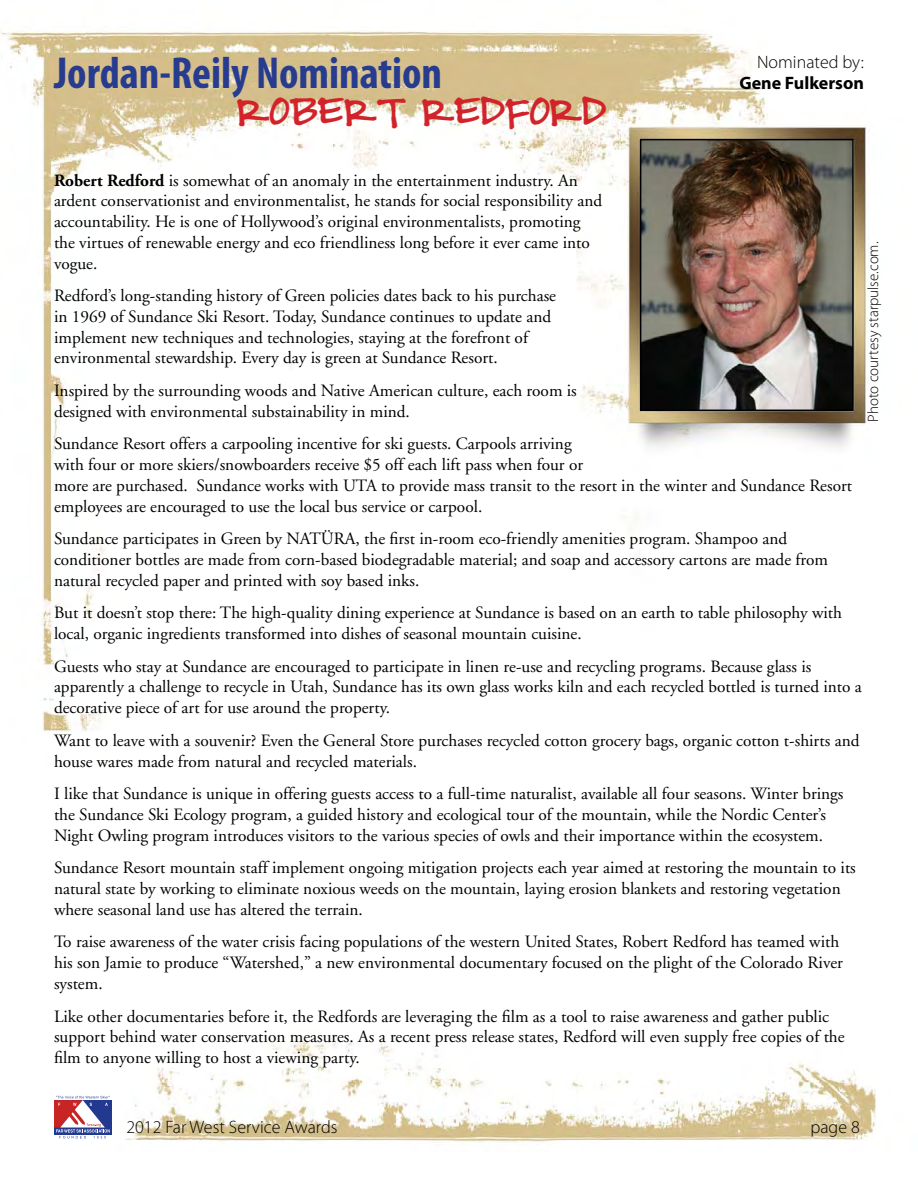
<style>
.page{position:relative;width:918px;height:1188px;background:#fff}
.page>*{position:absolute;margin:0;border:0;box-sizing:border-box;transform-origin:0 0}
.t1{font:700 condensed 45px "Myriad Pro";color:#273c8e}
.t2{font:32.4px "Pea Sarahloo";color:#d2232a;scale:.83 1}
.t3{font:300 18px "Myriad Pro";color:#000}
.t4{font:700 18px "Myriad Pro";color:#000}
.t5{font:17.25px/20.7px "Adobe Garamond";color:#000}
.t6{font:300 15px "Myriad Pro";color:#000}
.s1{font-weight:700}
</style>
<div class="page">
<img style="left:0;top:28px;width:876px;height:1115px">
<div style="left:54px;top:1100px;width:58px;height:34px;background:#233990"></div>
<svg style="left:54px;top:1096px;width:56px;height:42px"></svg>
<img style="left:643px;top:142px;width:208px;height:266px">
<div style="left:640px;top:139px;width:214px;height:272px;border:2px solid #000"></div>
<h1 class="t1" style="left:54px;top:45px;width:390px">Jordan-Reily Nomination</h1>
<h2 class="t2" style="left:237px;top:88px;width:447px">ROBERT REDFORD</h2>
<p class="t3" style="left:757px;top:51px;width:108px">Nominated by:</p>
<p class="t4" style="left:739px;top:71px;width:126px">Gene Fulkerson</p>
<p class="t5" style="left:54px;top:170px;width:550px"><span class="s1">Robert Redford</span> is somewhat of an anomaly in the entertainment industry. An ardent conservationist and environmentalist, he stands for social responsibility and accountability. He is one of Hollywood’s original environmentalists, promoting the virtues of renewable energy and eco friendliness long before it ever came into vogue.</p>
<p class="t5" style="left:54px;top:286px;width:504px">Redford’s long-standing history of Green policies dates back to his purchase in 1969 of Sundance Ski Resort. Today, Sundance continues to update and implement new techniques and technologies, staying at the forefront of environmental stewardship. Every day is green at Sundance Resort.</p>
<p class="t5" style="left:54px;top:381px;width:524px">Inspired by the surrounding woods and Native American culture, each room is designed with environmental substainability in mind.</p>
<p class="t5" style="left:54px;top:434px;width:800px">Sundance Resort offers a carpooling incentive for ski guests. Carpools arriving<br>with four or more skiers/snowboarders receive $5 off each lift pass when four or<br>more are purchased. Sundance works with UTA to provide mass transit to the resort in the winter and Sundance Resort employees are encouraged to use the local bus service or carpool.</p>
<p class="t5" style="left:54px;top:529px;width:776px">Sundance participates in Green by NATÜRA, the first in-room eco-friendly amenities program. Shampoo and conditioner bottles are made from corn-based biodegradable material; and soap and accessory cartons are made from natural recycled paper and printed with soy based inks.</p>
<p class="t5" style="left:54px;top:603px;width:790px">But it doesn’t stop there: The high-quality dining experience at Sundance is based on an earth to table philosophy with local, organic ingredients transformed into dishes of seasonal mountain cuisine.</p>
<p class="t5" style="left:54px;top:656px;width:809px">Guests who stay at Sundance are encouraged to participate in linen re-use and recycling programs. Because glass is apparently a challenge to recycle in Utah, Sundance has its own glass works kiln and each recycled bottled is turned into a decorative piece of art for use around the property.</p>
<p class="t5" style="left:54px;top:730px;width:807px">Want to leave with a souvenir? Even the General Store purchases recycled cotton grocery bags, organic cotton t-shirts and house wares made from natural and recycled materials.</p>
<p class="t5" style="left:54px;top:784px;width:791px">I like that Sundance is unique in offering guests access to a full-time naturalist, available all four seasons. Winter brings the Sundance Ski Ecology program, a guided history and ecological tour of the mountain, while the Nordic Center’s<br>Night Owling program introduces visitors to the various species of owls and their importance within the ecosystem.</p>
<p class="t5" style="left:54px;top:858px;width:803px">Sundance Resort mountain staff implement ongoing mitigation projects each year aimed at restoring the mountain to its natural state by working to eliminate noxious weeds on the mountain, laying erosion blankets and restoring vegetation where seasonal land use has altered the terrain.</p>
<p class="t5" style="left:54px;top:932px;width:790px">To raise awareness of the water crisis facing populations of the western United States, Robert Redford has teamed with his son Jamie to produce “Watershed,” a new environmental documentary focused on the plight of the Colorado River system.</p>
<p class="t5" style="left:54px;top:1006px;width:792px">Like other documentaries before it, the Redfords are leveraging the film as a tool to raise awareness and gather public support behind water conservation measures. As a recent press release states, Redford will even supply free copies of the film to anyone willing to host a viewing party.</p>
<p class="t6" style="left:864px;top:422px;width:181px;rotate:-90deg">Photo courtesy starpulse.com.</p>
<p class="t3" style="left:126px;top:1116px;width:213px">2012 Far West Service Awards</p>
<p class="t3" style="left:811px;top:1116px;width:51px">page 8</p>
</div>
